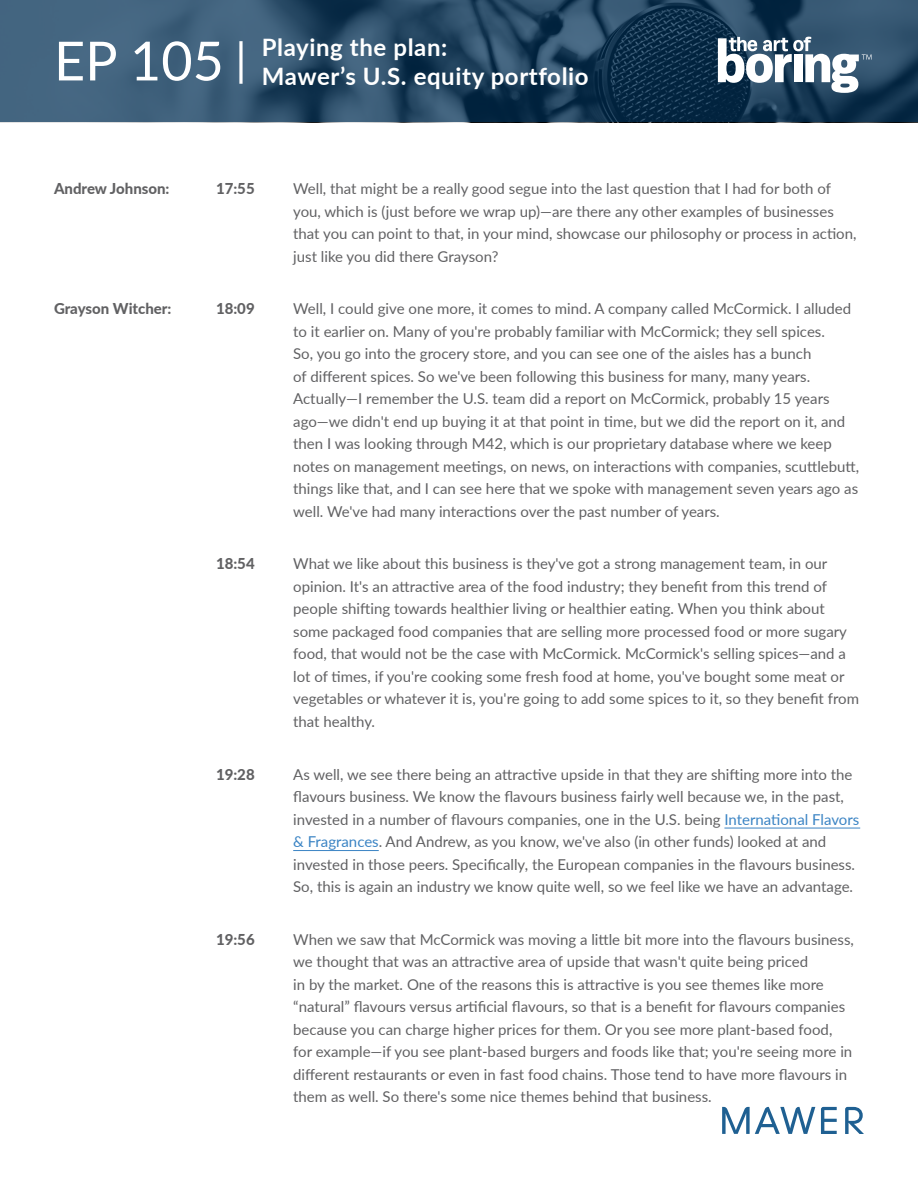
<style>
.page{position:relative;width:918px;height:1188px;background:#fff}
.page>*{position:absolute;margin:0;border:0;box-sizing:border-box;transform-origin:0 0}
.t1{font:700 24px/28.8px "Lato";letter-spacing:.025em;color:#fff}
.t2{font:15px/22.5px "Lato";color:#616163}
.t3{font:800 15px "Lato";color:#616163}
.s1{font-weight:400;font-size:54px}
.s2{font-weight:400;font-size:45px}
.s3{color:#3b84c4}
</style>
<div class="page">
<svg style="left:845px;top:1107px;width:19px;height:27px"></svg>
<svg style="left:821px;top:1107px;width:16px;height:27px"></svg>
<svg style="left:722px;top:1107px;width:93px;height:27px"></svg>
<svg style="left:0;top:0;width:918px;height:122px;background:#2a4b66"></svg>
<svg style="left:718px;top:37px;width:154px;height:56px"></svg>
<hr style="left:724px;top:828px;width:136px;height:1px;background:#3b84c4">
<hr style="left:293px;top:850px;width:86px;height:1px;background:#3b84c4">
<h1 class="t1" style="left:262px;top:32px;width:328px;text-indent:-208px"><span class="s1">EP 105</span> <span class="s2">|</span> Playing the plan:<br>Mawer’s U.S. equity portfolio</h1>
<p class="t3" style="left:54px;top:178px;width:117px">Andrew Johnson:</p>
<p class="t3" style="left:216px;top:178px;width:40px">17:55</p>
<p class="t2" style="left:293px;top:177px;width:565px">Well, that might be a really good segue into the last question that I had for both of you, which is (just before we wrap up)—are there any other examples of businesses that you can point to that, in your mind, showcase our philosophy or process in action, just like you did there Grayson?</p>
<p class="t3" style="left:54px;top:298px;width:119px">Grayson Witcher:</p>
<p class="t3" style="left:216px;top:298px;width:40px">18:09</p>
<p class="t2" style="left:293px;top:297px;width:568px">Well, I could give one more, it comes to mind. A company called McCormick. I alluded to it earlier on. Many of you're probably familiar with McCormick; they sell spices.<br>So, you go into the grocery store, and you can see one of the aisles has a bunch<br>of different spices. So we've been following this business for many, many years.<br>Actually—I remember the U.S. team did a report on McCormick, probably 15 years ago—we didn't end up buying it at that point in time, but we did the report on it, and then I was looking through M42, which is our proprietary database where we keep notes on management meetings, on news, on interactions with companies, scuttlebutt, things like that, and I can see here that we spoke with management seven years ago as well. We've had many interactions over the past number of years.</p>
<p class="t3" style="left:216px;top:553px;width:40px">18:54</p>
<p class="t2" style="left:293px;top:552px;width:567px">What we like about this business is they've got a strong management team, in our opinion. It's an attractive area of the food industry; they benefit from this trend of people shifting towards healthier living or healthier eating. When you think about some packaged food companies that are selling more processed food or more sugary food, that would not be the case with McCormick. McCormick's selling spices—and a lot of times, if you're cooking some fresh food at home, you've bought some meat or vegetables or whatever it is, you're going to add some spices to it, so they benefit from that healthy.</p>
<p class="t3" style="left:216px;top:763px;width:40px">19:28</p>
<p class="t2" style="left:293px;top:762px;width:568px">As well, we see there being an attractive upside in that they are shifting more into the flavours business. We know the flavours business fairly well because we, in the past, invested in a number of flavours companies, one in the U.S. being <span class="s3">International Flavors &amp; Fragrances</span>. And Andrew, as you know, we've also (in other funds) looked at and invested in those peers. Specifically, the European companies in the flavours business.<br>So, this is again an industry we know quite well, so we feel like we have an advantage.</p>
<p class="t3" style="left:216px;top:928px;width:40px">19:56</p>
<p class="t2" style="left:293px;top:927px;width:562px">When we saw that McCormick was moving a little bit more into the flavours business, we thought that was an attractive area of upside that wasn't quite being priced<br>in by the market. One of the reasons this is attractive is you see themes like more “natural” flavours versus artificial flavours, so that is a benefit for flavours companies because you can charge higher prices for them. Or you see more plant-based food, for example—if you see plant-based burgers and foods like that; you're seeing more in different restaurants or even in fast food chains. Those tend to have more flavours in them as well. So there's some nice themes behind that business.</p>
</div>
